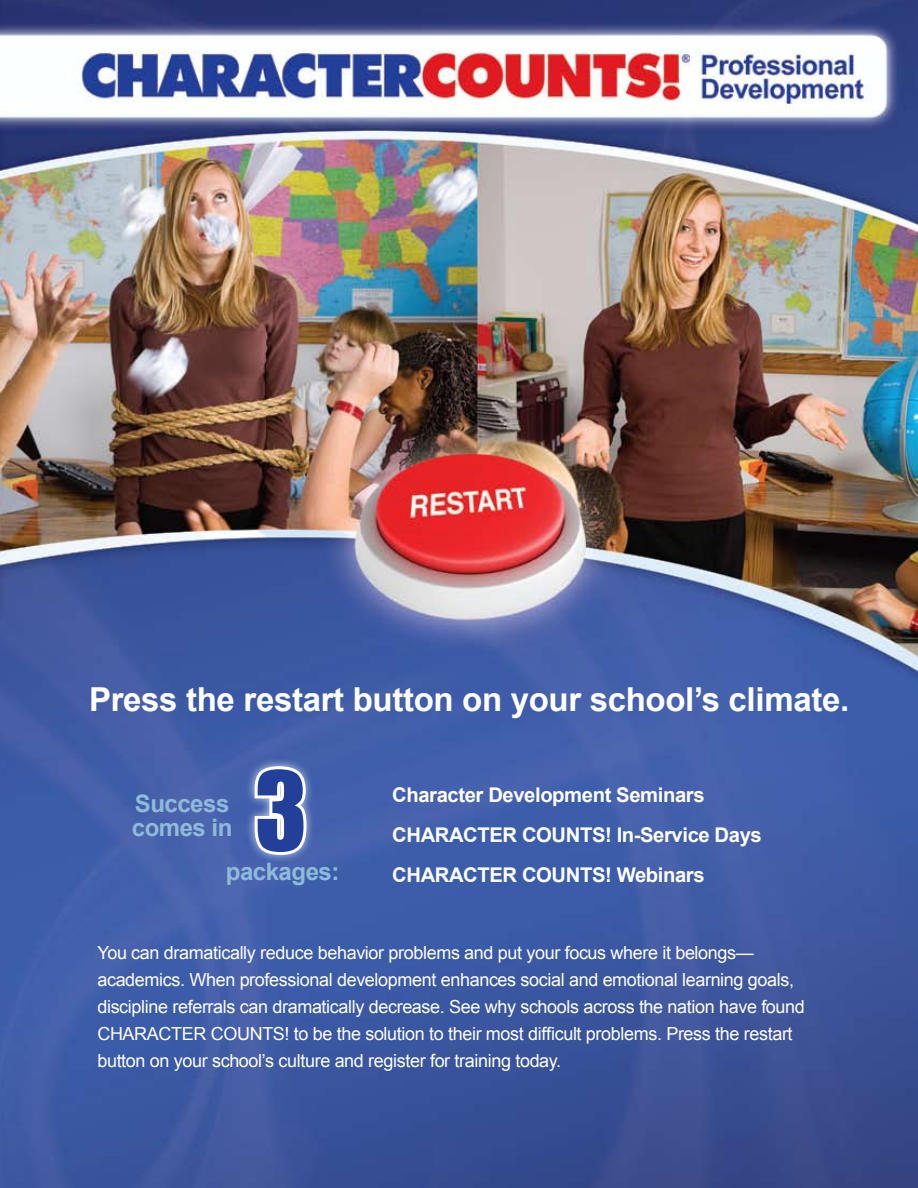
<style>
.page{position:relative;width:918px;height:1188px;background:#fff}
.page>*{position:absolute;margin:0;border:0;box-sizing:border-box;transform-origin:0 0}
.t1{font:111px "Billboard";color:#234098}
.t2{font:700 33px "Arial";letter-spacing:-.01em;color:#fff}
.t3{font:700 24px/24px "Arial";letter-spacing:-.02em;color:#90bada}
.t4{font:700 20.25px/39.8px "Arial";letter-spacing:-.02em;color:#fff}
.t5{font:18px/27px "Arial";letter-spacing:-.02em;color:#fff}
</style>
<div class="page">
<img style="left:0;top:0;width:918px;height:1188px">
<div style="left:244px;top:756px;width:223px;height:167px;background:#405fac"></div>
<svg style="left:251px;top:763px;width:59px;height:96px;background:#bdc7e1"></svg>
<h2 class="t2" style="left:89px;top:677px;width:762px">Press the restart button on your school’s climate.</h2>
<h3 class="t3" style="left:132px;top:792px;width:102px">Success comes in</h3>
<h1 class="t1" style="left:255px;top:753px;width:54px">3</h1>
<h3 class="t3" style="left:226px;top:861px;width:115px">packages:</h3>
<p class="t4" style="left:392px;top:776px;width:371px">Character Development Seminars<br>CHARACTER COUNTS! In-Service Days<br>CHARACTER COUNTS! Webinars</p>
<p class="t5" style="left:97px;top:939px;width:709px">You can dramatically reduce behavior problems and put your focus where it belongs— academics. When professional development enhances social and emotional learning goals, discipline referrals can dramatically decrease. See why schools across the nation have found CHARACTER COUNTS! to be the solution to their most difficult problems. Press the restart button on your school’s culture and register for training today.</p>
</div>
